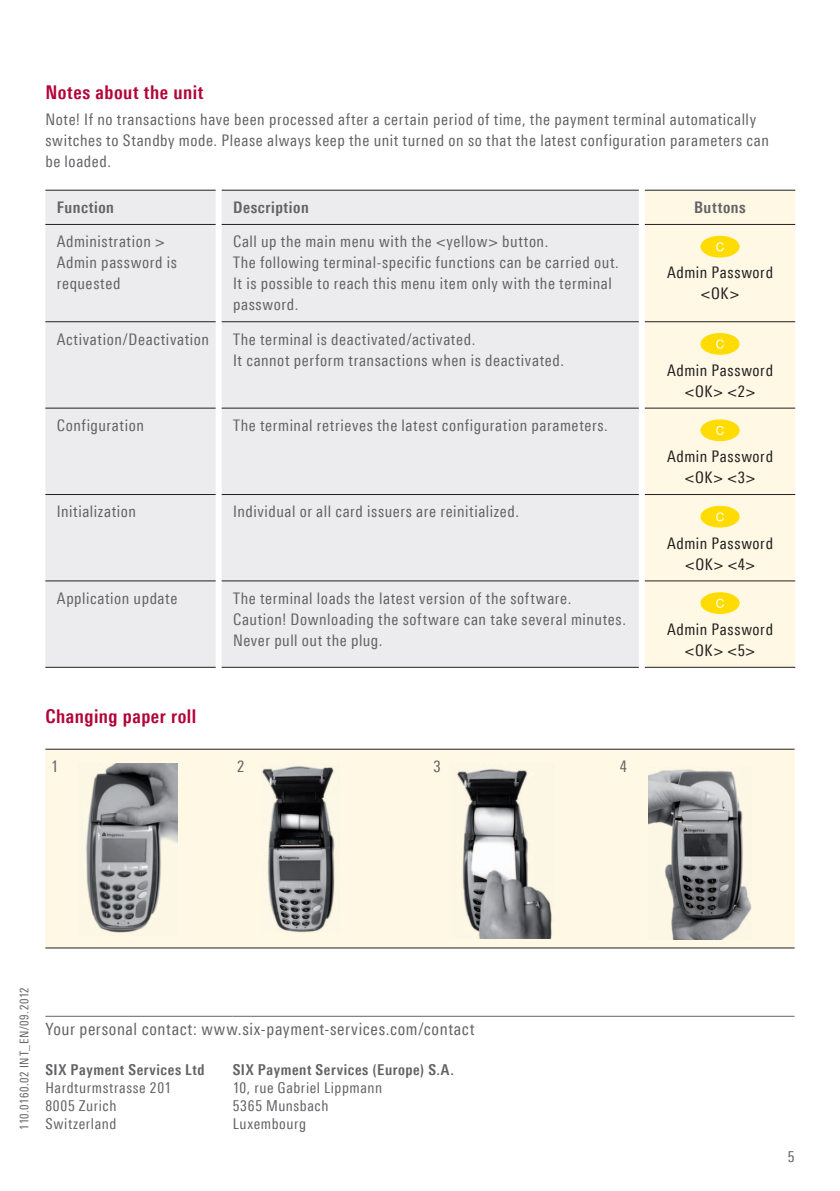
<style>
.page{position:relative;width:840px;height:1191px;background:#fff}
.page>*{position:absolute;margin:0;border:0;box-sizing:border-box;transform-origin:0 0}
.t1{font:700 19px "Linotype Univers 620 Cn";letter-spacing:.025em;color:#b30437}
.t2{font:17px "Linotype Univers 420 Cn";letter-spacing:.035em;color:#636366}
.t3{font:16px/21px "Linotype Univers 420 Cn";letter-spacing:.04em;color:#636366}
.t4{font:16px/21px "Linotype Univers 420 Cn";letter-spacing:.035em;color:#231f20;text-align:center}
.t5{font:700 16px "Linotype Univers 620 Cn";letter-spacing:.035em;color:#636366}
.t6{font:15px/18px "Linotype Univers 420 Cn";letter-spacing:.04em;color:#636366}
.t7{font:700 15px "Linotype Univers 620 Cn";letter-spacing:.04em;color:#636366}
.t8{font:12px "Linotype Univers 420 Cn";letter-spacing:.04em;color:#636366}
</style>
<div class="page">
<div style="left:45px;top:190px;width:593px;height:477px;background:#ececee"></div>
<div style="left:221px;top:191px;width:417px;height:130px;background:#ececee"></div>
<div style="left:644px;top:191px;width:150px;height:476px;background:#fef8e4"></div>
<hr style="left:45px;top:190px;width:170px;height:1px;background:#231f20">
<hr style="left:221px;top:190px;width:417px;height:1px;background:#231f20">
<hr style="left:644px;top:190px;width:150px;height:1px;background:#231f20">
<hr style="left:45px;top:224px;width:170px;height:1px;background:#231f20">
<hr style="left:221px;top:224px;width:417px;height:1px;background:#231f20">
<hr style="left:644px;top:224px;width:150px;height:1px;background:#231f20">
<hr style="left:45px;top:321px;width:170px;height:1px;background:#231f20">
<hr style="left:221px;top:321px;width:417px;height:1px;background:#231f20">
<hr style="left:644px;top:321px;width:150px;height:1px;background:#231f20">
<hr style="left:45px;top:408px;width:170px;height:1px;background:#231f20">
<hr style="left:221px;top:408px;width:417px;height:1px;background:#231f20">
<hr style="left:644px;top:408px;width:150px;height:1px;background:#231f20">
<hr style="left:45px;top:494px;width:170px;height:1px;background:#231f20">
<hr style="left:221px;top:494px;width:417px;height:1px;background:#231f20">
<hr style="left:644px;top:494px;width:150px;height:1px;background:#231f20">
<hr style="left:45px;top:580px;width:170px;height:1px;background:#231f20">
<hr style="left:221px;top:580px;width:417px;height:1px;background:#231f20">
<hr style="left:644px;top:580px;width:150px;height:1px;background:#231f20">
<hr style="left:45px;top:667px;width:170px;height:1px;background:#231f20">
<hr style="left:221px;top:667px;width:417px;height:1px;background:#231f20">
<hr style="left:644px;top:667px;width:150px;height:1px;background:#231f20">
<div style="left:701px;top:237px;width:37px;height:20px;background:#ffdc01;border-radius:50%"></div>
<div style="left:700px;top:236px;width:39px;height:21px;border:2px solid #ffdc01;border-radius:50%"></div>
<svg style="left:716px;top:242px;width:7px;height:9px"></svg>
<div style="left:701px;top:334px;width:37px;height:20px;background:#ffdc01;border-radius:50%"></div>
<div style="left:700px;top:333px;width:39px;height:22px;border:2px solid #ffdc01;border-radius:50%"></div>
<svg style="left:716px;top:339px;width:7px;height:10px"></svg>
<div style="left:701px;top:420px;width:37px;height:20px;background:#ffdc01;border-radius:50%"></div>
<div style="left:700px;top:419px;width:39px;height:22px;border:2px solid #ffdc01;border-radius:50%"></div>
<svg style="left:716px;top:426px;width:7px;height:9px"></svg>
<div style="left:701px;top:507px;width:37px;height:20px;background:#ffdc01;border-radius:50%"></div>
<div style="left:700px;top:506px;width:39px;height:21px;border:2px solid #ffdc01;border-radius:50%"></div>
<svg style="left:716px;top:512px;width:7px;height:9px"></svg>
<div style="left:701px;top:593px;width:37px;height:20px;background:#ffdc01;border-radius:50%"></div>
<div style="left:700px;top:592px;width:39px;height:22px;border:2px solid #ffdc01;border-radius:50%"></div>
<svg style="left:716px;top:599px;width:7px;height:9px"></svg>
<div style="left:45px;top:749px;width:749px;height:198px;background:#fef8e4"></div>
<hr style="left:45px;top:1016px;width:187px;height:1px;background:#636366">
<hr style="left:232px;top:1016px;width:562px;height:1px;background:#636366">
<img style="left:648px;top:769px;width:102px;height:170px">
<img style="left:262px;top:766px;width:73px;height:167px">
<img style="left:457px;top:768px;width:95px;height:171px">
<img style="left:86px;top:764px;width:91px;height:169px">
<hr style="left:45px;top:749px;width:749px;height:1px;background:#231f20">
<hr style="left:45px;top:947px;width:749px;height:1px;background:#231f20">
<p class="t1" style="left:45px;top:81px;width:159px">Notes about the unit</p>
<p class="t3" style="left:45px;top:109px;width:724px">Note! If no transactions have been processed after a certain period of time, the payment terminal automatically switches to Standby mode. Please always keep the unit turned on so that the latest configuration parameters can be loaded.</p>
<p class="t5" style="left:57px;top:198px;width:59px">Function</p>
<p class="t5" style="left:233px;top:198px;width:77px">Description</p>
<p class="t5" style="left:693px;top:198px;width:53px">Buttons</p>
<p class="t3" style="left:57px;top:231px;width:121px">Administration &gt;<br>Admin password is requested</p>
<p class="t3" style="left:233px;top:231px;width:387px">Call up the main menu with the &lt;yellow&gt; button.<br>The following terminal-specific functions can be carried out.<br>It is possible to reach this menu item only with the terminal password.</p>
<p class="t4" style="left:666px;top:262px;width:107px">Admin Password &lt;OK&gt;</p>
<p class="t3" style="left:57px;top:328px;width:154px">Activation/Deactivation</p>
<p class="t3" style="left:233px;top:328px;width:332px">The terminal is deactivated/activated.<br>It cannot perform transactions when is deactivated.</p>
<p class="t3" style="left:57px;top:415px;width:89px">Configuration</p>
<p class="t3" style="left:233px;top:415px;width:376px">The terminal retrieves the latest configuration parameters.</p>
<p class="t3" style="left:57px;top:501px;width:81px">Initialization</p>
<p class="t3" style="left:233px;top:501px;width:287px">Individual or all card issuers are reinitialized.</p>
<p class="t3" style="left:57px;top:587px;width:122px">Application update</p>
<p class="t3" style="left:233px;top:587px;width:394px">The terminal loads the latest version of the software.<br>Caution! Downloading the software can take several minutes.<br>Never pull out the plug.</p>
<p class="t1" style="left:45px;top:705px;width:152px">Changing paper roll</p>
<p class="t3" style="left:51px;top:756px;width:9px">1</p>
<p class="t3" style="left:237px;top:756px;width:9px">2</p>
<p class="t3" style="left:433px;top:756px;width:9px">3</p>
<p class="t3" style="left:619px;top:756px;width:9px">4</p>
<p class="t4" style="left:666px;top:359px;width:107px">Admin Password &lt;OK&gt; &lt;2&gt;</p>
<p class="t4" style="left:666px;top:446px;width:107px">Admin Password &lt;OK&gt; &lt;3&gt;</p>
<p class="t4" style="left:666px;top:532px;width:107px">Admin Password &lt;OK&gt; &lt;4&gt;</p>
<p class="t4" style="left:666px;top:618px;width:107px">Admin Password &lt;OK&gt; &lt;5&gt;</p>
<p class="t8" style="left:17px;top:1129px;width:144px;rotate:-90deg">110.0160.02 INT_EN/09.2012</p>
<p class="t2" style="left:45px;top:1019px;width:430px">Your personal contact: www.six-payment-services.com/contact</p>
<p class="t7" style="left:45px;top:1060px;width:161px">SIX Payment Services Ltd</p>
<p class="t6" style="left:45px;top:1078px;width:127px">Hardturmstrasse 201<br>8005 Zurich<br>Switzerland</p>
<p class="t7" style="left:232px;top:1060px;width:222px">SIX Payment Services (Europe) S.A.</p>
<p class="t6" style="left:232px;top:1078px;width:151px">10, rue Gabriel Lippmann<br>5365 Munsbach</p>
<p class="t6" style="left:232px;top:1114px;width:75px">Luxembourg</p>
<p class="t6" style="left:787px;top:1147px;width:8px">5</p>
</div>
